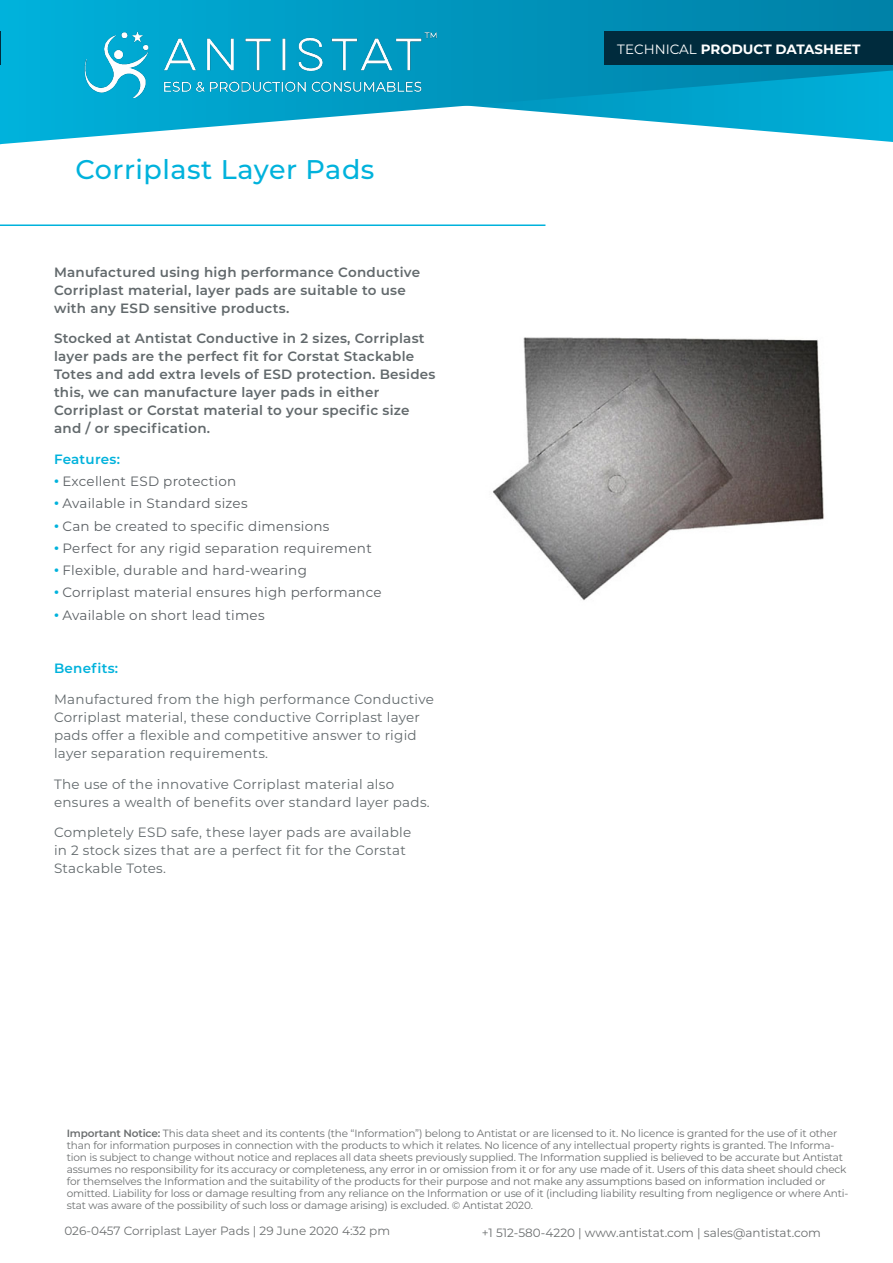
<style>
.page{position:relative;width:893px;height:1263px;background:#fff}
.page>*{position:absolute;margin:0;border:0;box-sizing:border-box;transform-origin:0 0}
.t1{font:500 27px "Montserrat";letter-spacing:.02em;color:#00b2dc}
.Blue_Heading{font:13.5px/18px "Montserrat";letter-spacing:.02em;color:#62696c}
.Blue_Heading-2{font:600 13.5px/18px "Montserrat";letter-spacing:.02em;color:#62696c}
.t2{font:13.5px "Montserrat";letter-spacing:.02em;color:#5b6064}
.t3{font:700 13.5px "Montserrat";color:#fff}
.Blue_Heading-3{font:600 13.5px "Montserrat";letter-spacing:.02em;color:#00b2dc}
.t4{font:12px "Montserrat";color:#6c6f70}
.t5{font:10.5px/12px "Montserrat";letter-spacing:-.015em;color:#6c6f70}
.s1{font-weight:900;color:#00b2dc}
.s2{font-weight:400}
.s3{font-weight:600}
</style>
<div class="page">
<svg style="left:1px;top:0;width:892px;height:144px"></svg>
<hr style="left:0;top:224px;width:545px;height:2px;background:#00b2dc">
<div style="left:604px;top:31px;width:289px;height:34px;background:#002b3d"></div>
<img style="left:67px;top:22px;width:377px;height:75px">
<svg style="left:0;top:0;width:1px;height:144px"></svg>
<hr style="left:0;top:31px;width:1px;height:34px;background:#002b3d">
<img style="left:493px;top:337px;width:331px;height:264px">
<h1 class="t1" style="left:75px;top:151px;width:301px">Corriplast Layer Pads</h1>
<p class="Blue_Heading-2" style="left:54px;top:262px;width:368px">Manufactured using high performance Conductive<br>Corriplast material, layer pads are suitable to use with any ESD sensitive products.</p>
<p class="Blue_Heading-2" style="left:54px;top:329px;width:383px">Stocked at Antistat Conductive in 2 sizes, Corriplast layer pads are the perfect fit for Corstat Stackable Totes and add extra levels of ESD protection. Besides this, we can manufacture layer pads in either Corriplast or Corstat material to your specific size and / or specification.</p>
<p class="Blue_Heading-3" style="left:54px;top:450px;width:68px">Features:</p>
<p class="t2" style="left:54px;top:472px;width:184px"><span class="s1">∙</span> Excellent ESD protection</p>
<p class="t2" style="left:54px;top:494px;width:195px"><span class="s1">∙</span> Available in Standard sizes</p>
<p class="t2" style="left:54px;top:516px;width:277px"><span class="s1">∙</span> Can be created to specific dimensions</p>
<p class="t2" style="left:54px;top:539px;width:319px"><span class="s1">∙</span> Perfect for any rigid separation requirement</p>
<p class="t2" style="left:54px;top:561px;width:254px"><span class="s1">∙</span> Flexible, durable and hard-wearing</p>
<p class="t2" style="left:54px;top:583px;width:329px"><span class="s1">∙</span> Corriplast material ensures high performance</p>
<p class="t2" style="left:54px;top:605px;width:212px"><span class="s1">∙</span> Available on short lead times</p>
<p class="Blue_Heading-3" style="left:54px;top:659px;width:66px">Benefits:</p>
<p class="Blue_Heading" style="left:54px;top:689px;width:381px">Manufactured from the high performance Conductive Corriplast material, these conductive Corriplast layer pads offer a flexible and competitive answer to rigid layer separation requirements.</p>
<p class="Blue_Heading" style="left:54px;top:774px;width:377px">The use of the innovative Corriplast material also ensures a wealth of benefits over standard layer pads.</p>
<p class="Blue_Heading" style="left:54px;top:823px;width:359px">Completely ESD safe, these layer pads are available in 2 stock sizes that are a perfect fit for the Corstat<br>Stackable Totes.</p>
<p class="t3" style="left:617px;top:39px;width:245px"><span class="s2">TECHNICAL</span> PRODUCT DATASHEET</p>
<p class="t5" style="left:67px;top:1127px;width:783px"><span class="s3">Important Notice:</span> This data sheet and its contents (the “Information”) belong to Antistat or are licensed to it. No licence is granted for the use of it other than for information purposes in connection with the products to which it relates. No licence of any intellectual property rights is granted. The Informa&shy;tion is subject to change without notice and replaces all data sheets previously supplied. The Information supplied is believed to be accurate but Antistat assumes no responsibility for its accuracy or completeness, any error in or omission from it or for any use made of it. Users of this data sheet should check for themselves the Information and the suitability of the products for their purpose and not make any assumptions based on information included or omitted. Liability for loss or damage resulting from any reliance on the Information or use of it (including liability resulting from negligence or where Anti&shy;stat was aware of the possibility of such loss or damage arising) is excluded. © Antistat 2020.</p>
<p class="t4" style="left:64px;top:1223px;width:327px">026-0457 Corriplast Layer Pads | 29 June 2020 4:32 pm</p>
<p class="t4" style="left:482px;top:1225px;width:341px">+1 512-580-4220 | www.antistat.com | sales@antistat.com</p>
</div>
